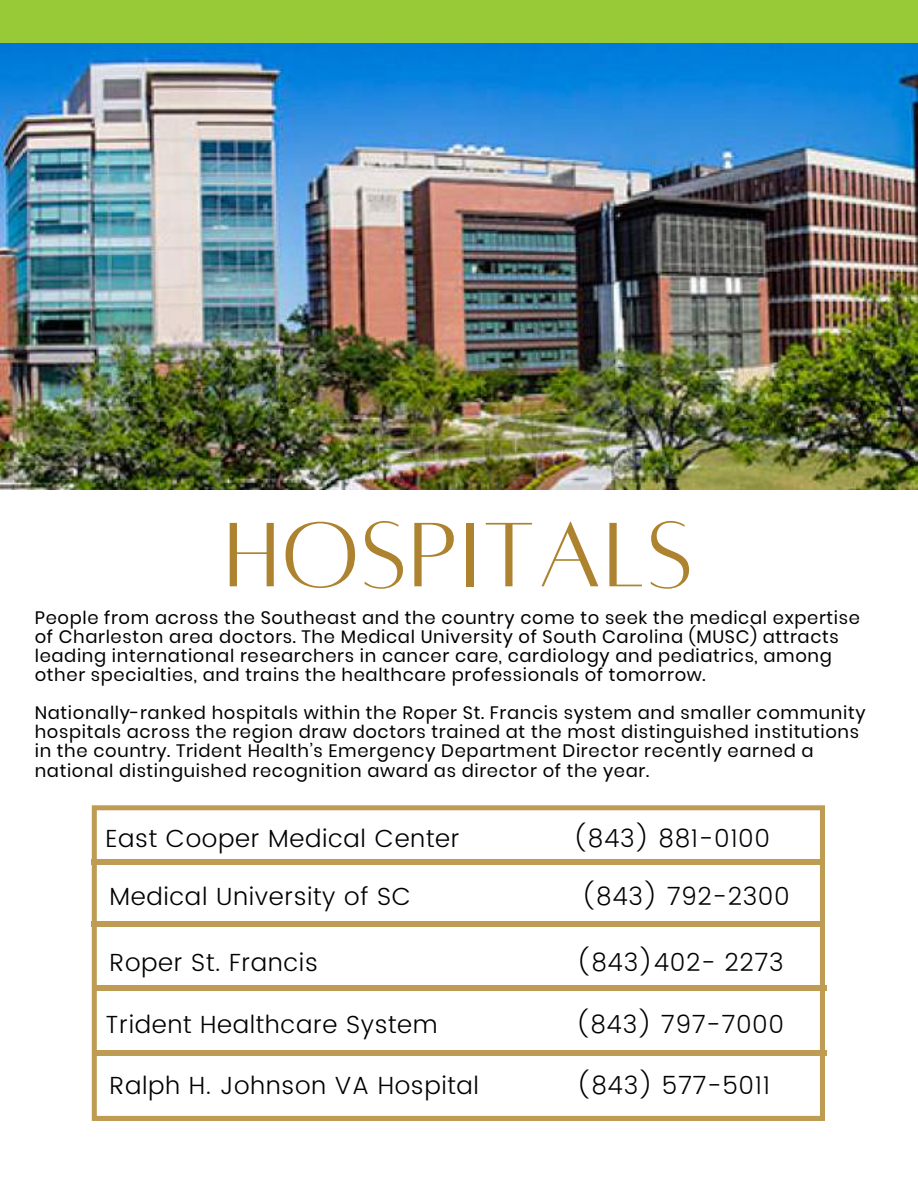
<style>
.page{position:relative;width:918px;height:1188px;background:#fff}
.page>*{position:absolute;margin:0;border:0;box-sizing:border-box;transform-origin:0 0}
.t1{font:100.8px "Alta regular";letter-spacing:.025em;color:#ad8330}
.t2{font:300 24.75px "Poppins";letter-spacing:.025em;color:#000}
.t3{font:18px/19.2px "Poppins";letter-spacing:.035em;color:#000}
</style>
<div class="page">
<img style="left:0;top:43px;width:918px;height:446px">
<svg style="left:92px;top:805px;width:733px;height:316px"></svg>
<div style="left:92px;top:859px;width:733px;height:6px;background:#bf9c54"></div>
<div style="left:92px;top:922px;width:733px;height:5px;background:#bf9c54"></div>
<div style="left:93px;top:986px;width:733px;height:5px;background:#bf9c54"></div>
<div style="left:93px;top:1050px;width:733px;height:5px;background:#bf9c54"></div>
<div style="left:0;top:0;width:918px;height:43px;background:#97ca36"></div>
<h1 class="t1" style="left:225px;top:506px;width:470px">HOSPITALS</h1>
<p class="t3" style="left:35px;top:608px;width:827px">People from across the Southeast and the country come to seek the medical expertise of Charleston area doctors. The Medical University of South Carolina (MUSC) attracts leading international researchers in cancer care, cardiology and pediatrics, among other specialties, and trains the healthcare professionals of tomorrow.</p>
<p class="t3" style="left:35px;top:703px;width:832px">Nationally-ranked hospitals within the Roper St. Francis system and smaller community hospitals across the region draw doctors trained at the most distinguished institutions in the country. Trident Health’s Emergency Department Director recently earned a national distinguished recognition award as director of the year.</p>
<h2 class="t2" style="left:106px;top:824px;width:355px">East Cooper Medical Center</h2>
<h2 class="t2" style="left:573px;top:824px;width:199px">(843) 881-0100</h2>
<h2 class="t2" style="left:110px;top:882px;width:303px">Medical University of SC</h2>
<h2 class="t2" style="left:581px;top:882px;width:210px">(843) 792-2300</h2>
<h2 class="t2" style="left:110px;top:948px;width:210px">Roper St. Francis</h2>
<h2 class="t2" style="left:576px;top:948px;width:209px">(843)402- 2273</h2>
<h2 class="t2" style="left:106px;top:1010px;width:334px">Trident Healthcare System</h2>
<h2 class="t2" style="left:575px;top:1010px;width:210px">(843) 797-7000</h2>
<h2 class="t2" style="left:110px;top:1071px;width:371px">Ralph H. Johnson VA Hospital</h2>
<h2 class="t2" style="left:576px;top:1071px;width:195px">(843) 577-5011</h2>
</div>
